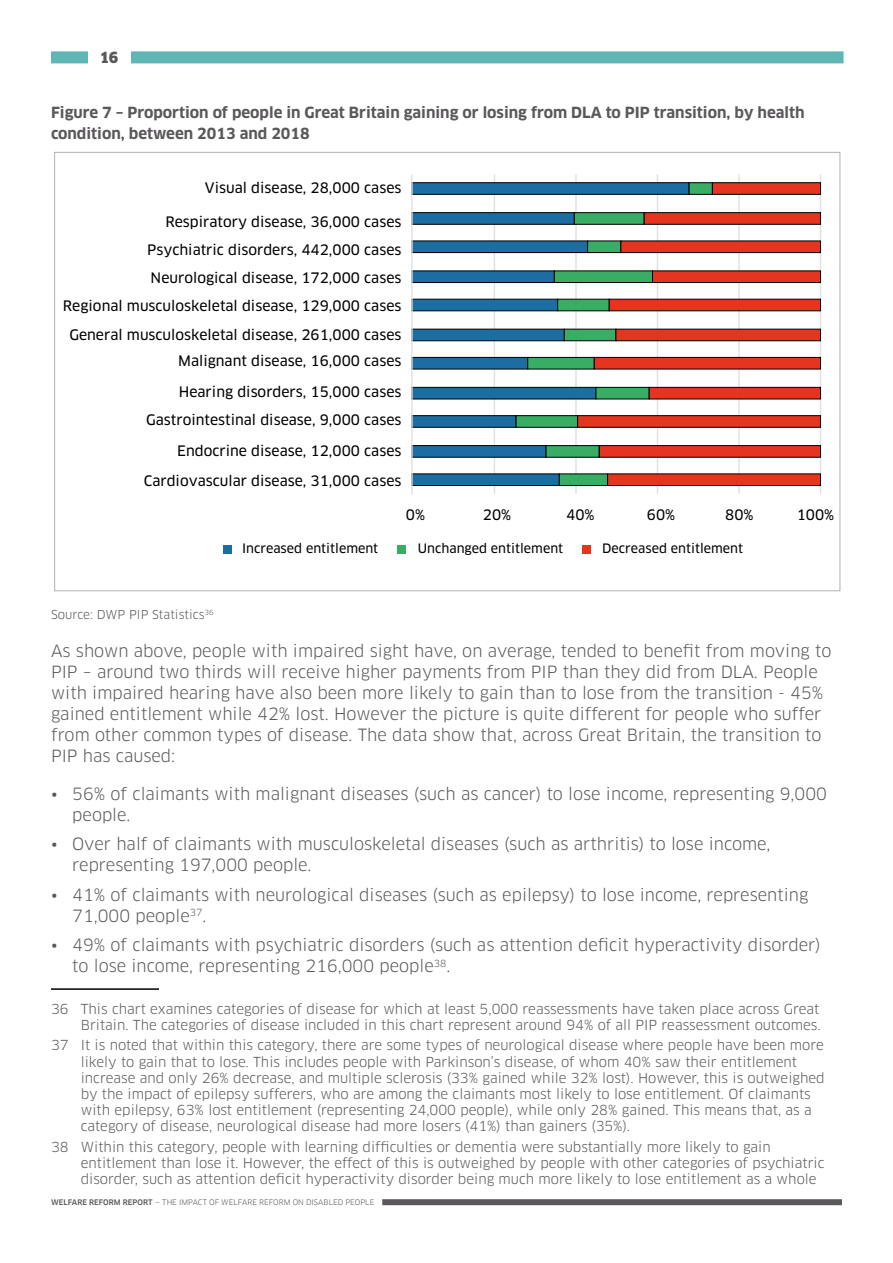
<style>
.page{position:relative;width:893px;height:1263px;background:#fff}
.page>*{position:absolute;margin:0;border:0;box-sizing:border-box;transform-origin:0 0}
.t1{font:16.5px/21px "Clan";color:#5b585b}
.t2{font:700 15px/21px "Clan";color:#5b585b}
.t3{font:900 15px "Clan";color:#5b585b}
.t4{font:14.1px/27.9px "Clan News";color:#000;text-align:right}
.t5{font:13.5px/16.2px "Clan";color:#5b585b}
.t6{font:12.75px "Clan News";color:#000}
.t7{font:12px "Clan";color:#5b585b}
.t8{font:7.5px "Clan";color:#5b585b}
.s1{font-weight:500}
</style>
<div class="page">
<div style="left:51px;top:51px;width:792px;height:12px;background:#5fb6b4"></div>
<div style="left:88px;top:49px;width:42px;height:17px;background:#fff"></div>
<div style="left:382px;top:1199px;width:460px;height:6px;background:#5b585b"></div>
<hr style="left:51px;top:988px;width:108px;height:2px;background:#000">
<hr style="left:494px;top:174px;width:1px;height:320px;background:#e0e0e0">
<hr style="left:575px;top:174px;width:2px;height:320px;background:#e0e0e0">
<hr style="left:657px;top:174px;width:1px;height:320px;background:#e0e0e0">
<hr style="left:738px;top:174px;width:2px;height:320px;background:#e0e0e0">
<hr style="left:820px;top:174px;width:1px;height:320px;background:#e0e0e0">
<svg style="left:413px;top:182px;width:102px;height:304px"></svg>
<svg style="left:515px;top:182px;width:62px;height:304px"></svg>
<svg style="left:577px;top:182px;width:244px;height:304px"></svg>
<hr style="left:411px;top:174px;width:2px;height:320px;background:#e0e0e0">
<div style="left:223px;top:545px;width:8px;height:8px;background:#1c6da2"></div>
<div style="left:398px;top:545px;width:8px;height:8px;background:#38ad63"></div>
<div style="left:582px;top:545px;width:8px;height:8px;background:#e6351f"></div>
<p class="t3" style="left:100px;top:48px;width:20px">16</p>
<p class="t2" style="left:51px;top:102px;width:755px">Figure 7 – Proportion of people in Great Britain gaining or losing from DLA to PIP transition, by health condition, between 2013 and 2018</p>
<p class="t4" style="left:205px;top:174px;width:198px">Visual disease, 28,000 cases</p>
<p class="t4" style="left:63px;top:208px;width:340px">Respiratory disease, 36,000 cases<br>Psychiatric disorders, 442,000 cases Neurological disease, 172,000 cases<br>Regional musculoskeletal disease, 129,000 cases</p>
<p class="t4" style="left:69px;top:322px;width:333px;line-height:26.5px">General musculoskeletal disease, 261,000 cases<br>Malignant disease, 16,000 cases</p>
<p class="t4" style="left:146px;top:378px;width:257px">Hearing disorders, 15,000 cases<br>Gastrointestinal disease, 9,000 cases</p>
<p class="t4" style="left:144px;top:436px;width:259px;line-height:29.4px">Endocrine disease, 12,000 cases<br>Cardiovascular disease, 31,000 cases</p>
<p class="t4" style="left:406px;top:501px;width:21px">0%</p>
<p class="t4" style="left:483px;top:501px;width:30px">20%</p>
<p class="t4" style="left:566px;top:501px;width:30px">40%</p>
<p class="t4" style="left:647px;top:501px;width:30px">60%</p>
<p class="t4" style="left:725px;top:501px;width:30px">80%</p>
<p class="t4" style="left:797px;top:501px;width:39px">100%</p>
<p class="t6" style="left:242px;top:541px;width:138px">Increased entitlement</p>
<p class="t6" style="left:418px;top:541px;width:147px">Unchanged entitlement</p>
<p class="t6" style="left:602px;top:541px;width:142px">Decreased entitlement</p>
<p class="t7" style="left:51px;top:607px;width:164px">Source: DWP PIP Statistics<sup>36</sup></p>
<p class="t1" style="left:51px;top:640px;width:782px">As shown above, people with impaired sight have, on average, tended to benefit from moving to PIP – around two thirds will receive higher payments from PIP than they did from DLA. People with impaired hearing have also been more likely to gain than to lose from the transition - 45% gained entitlement while 42% lost. However the picture is quite different for people who suffer from other common types of disease. The data show that, across Great Britain, the transition to PIP has caused:</p>
<p class="t1" style="left:72px;top:783px;width:756px;text-indent:-21px">• 56% of claimants with malignant diseases (such as cancer) to lose income, representing 9,000 people.</p>
<p class="t1" style="left:72px;top:834px;width:700px;text-indent:-21px">• Over half of claimants with musculoskeletal diseases (such as arthritis) to lose income, representing 197,000 people.</p>
<p class="t1" style="left:72px;top:884px;width:738px;text-indent:-21px">• 41% of claimants with neurological diseases (such as epilepsy) to lose income, representing<br>71,000 people<sup>37</sup>.</p>
<p class="t1" style="left:72px;top:935px;width:750px;text-indent:-21px">• 49% of claimants with psychiatric disorders (such as attention deficit hyperactivity disorder) to lose income, representing 216,000 people<sup>38</sup>.</p>
<p class="t5" style="left:51px;top:1001px;width:771px;text-align:right">36 This chart examines categories of disease for which at least 5,000 reassessments have taken place across Great<br>Britain. The categories of disease included in this chart represent around 94% of all PIP reassessment outcomes.</p>
<p class="t5" style="left:81px;top:1037px;width:745px;text-indent:-30px">37 It is noted that within this category, there are some types of neurological disease where people have been more likely to gain that to lose. This includes people with Parkinson’s disease, of whom 40% saw their entitlement increase and only 26% decrease, and multiple sclerosis (33% gained while 32% lost). However, this is outweighed by the impact of epilepsy sufferers, who are among the claimants most likely to lose entitlement. Of claimants with epilepsy, 63% lost entitlement (representing 24,000 people), while only 28% gained. This means that, as a category of disease, neurological disease had more losers (41%) than gainers (35%).</p>
<p class="t5" style="left:81px;top:1139px;width:745px;text-indent:-30px">38 Within this category, people with learning difficulties or dementia were substantially more likely to gain entitlement than lose it. However, the effect of this is outweighed by people with other categories of psychiatric disorder, such as attention deficit hyperactivity disorder being much more likely to lose entitlement as a whole</p>
<p class="t8" style="left:51px;top:1198px;width:325px"><span class="s1">WELFARE REFORM REPORT</span> — THE IMPACT OF WELFARE REFORM ON DISABLED PEOPLE</p>
</div>
